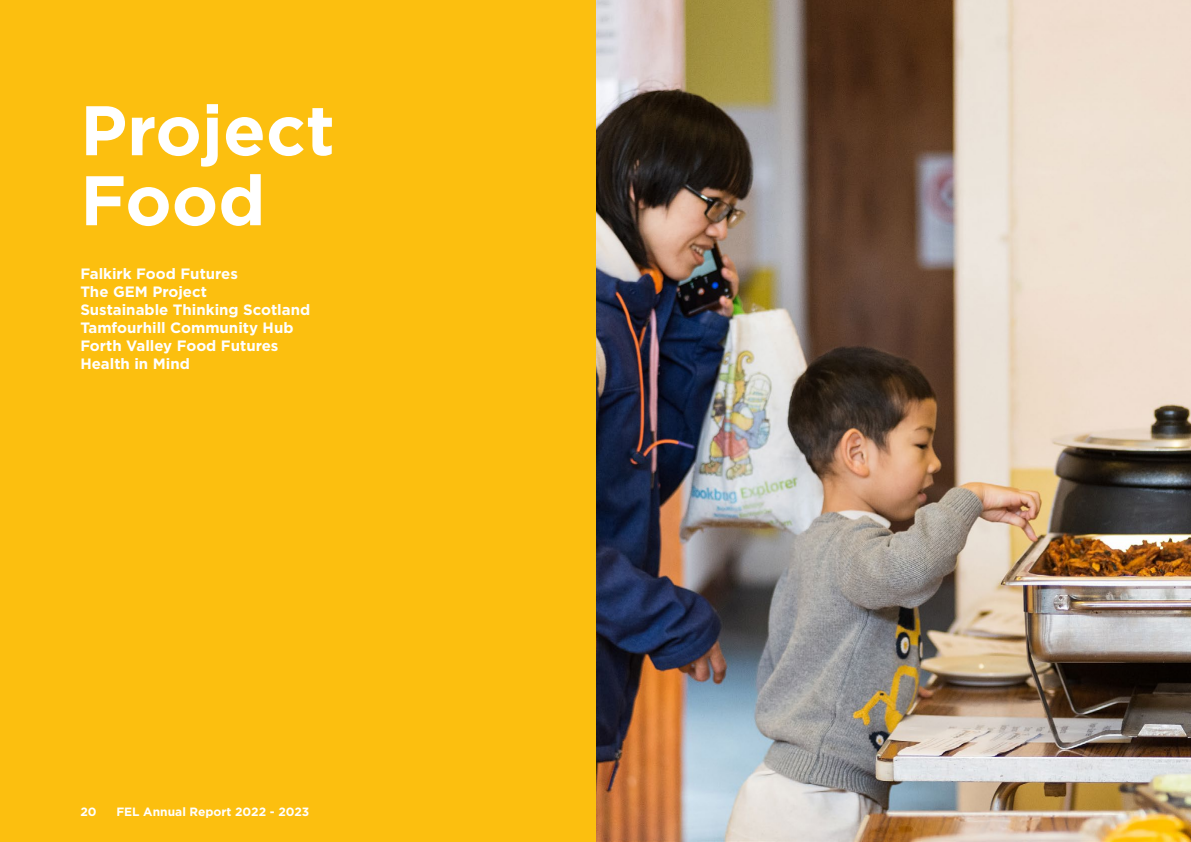
<style>
.page{position:relative;width:1191px;height:842px;background:#fff}
.page>*{position:absolute;margin:0;border:0;box-sizing:border-box;transform-origin:0 0}
.t1{font:700 70px/70px "Gotham";color:#fff}
.t2{font:700 15px/18px "Gotham";color:#fff}
.t3{font:700 12px "Gotham";color:#fff}
</style>
<div class="page">
<img style="left:595px;top:0;width:596px;height:842px">
<div style="left:0;top:0;width:595px;height:842px;background:#fcbf0f"></div>
<h1 class="t1" style="left:80px;top:95px;width:256px">Project<br>Food</h1>
<p class="t2" style="left:80px;top:265px;width:231px">Falkirk Food Futures<br>The GEM Project<br>Sustainable Thinking Scotland<br>Tamfourhill Community Hub<br>Forth Valley Food Futures<br>Health in Mind</p>
<p class="t3" style="left:80px;top:803px;width:18px">20</p>
<p class="t3" style="left:116px;top:803px;width:194px">FEL Annual Report 2022 - 2023</p>
</div>
